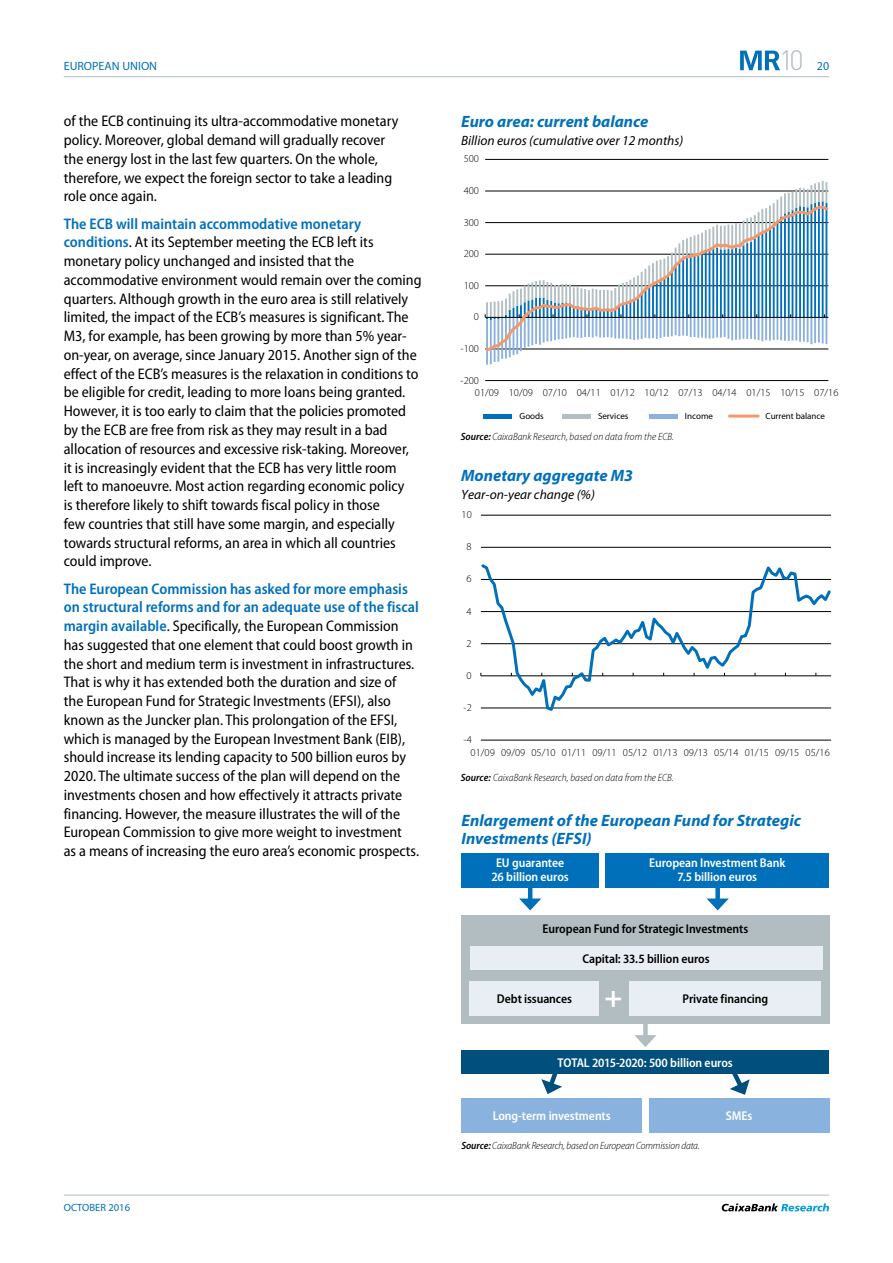
<style>
.page{position:relative;width:893px;height:1263px;background:#fff}
.page>*{position:absolute;margin:0;border:0;box-sizing:border-box;transform-origin:0 0}
.t1{font:700 semi-condensed 30px "Myriad Pro";color:#fff}
.t2{font:300 27.6px "DIN Pro";color:#b2bdc2}
.t3{font:italic 700 16.5px/18px "Myriad Pro";color:#0070ba}
.t4{font:italic 700 16.5px "Myriad Pro";color:#0070b9}
.t5{font:semi-condensed 15.3px/18.8px "Myriad Pro";color:#000}
.t6{font:italic 13.5px "Myriad Pro";color:#000}
.t7{font:600 semi-condensed 12.75px/14.2px "Myriad Pro";letter-spacing:-.005em;color:#fff;text-align:center}
.t8{font:600 semi-condensed 12.75px "Myriad Pro";letter-spacing:-.005em;color:#000}
.t9{font:12px "Myriad Pro";color:#0070ba}
.t10{font:300 10.5px "Myriad Pro";color:#000}
.t11{font:italic 300 semi-condensed 10.5px "Myriad Pro";color:#000}
.t12{font:10.5px "Myriad Pro";color:#0070ba}
.t13{font:9px "Myriad Pro";color:#000}
.s1{font-weight:600;color:#0070ba}
.s2{font-weight:600}
</style>
<div class="page">
<hr style="left:64px;top:76px;width:765px;height:1px;background:#b2bdc2">
<hr style="left:64px;top:1195px;width:765px;height:1px;background:#b2bdc2">
<svg style="left:722px;top:1203px;width:107px;height:8px"></svg>
<svg style="left:740px;top:51px;width:40px;height:19px"></svg>
<hr style="left:481px;top:740px;width:350px;height:1px;background:#000">
<hr style="left:481px;top:547px;width:350px;height:1px;background:#000">
<hr style="left:481px;top:515px;width:350px;height:1px;background:#000">
<svg style="left:481px;top:564px;width:351px;height:147px"></svg>
<hr style="left:485px;top:380px;width:343px;height:1px;background:#000">
<hr style="left:485px;top:191px;width:343px;height:1px;background:#000">
<hr style="left:485px;top:159px;width:343px;height:1px;background:#000">
<svg style="left:486px;top:181px;width:341px;height:20px"></svg>
<svg style="left:486px;top:201px;width:341px;height:164px"></svg>
<svg style="left:485px;top:204px;width:344px;height:149px"></svg>
<hr style="left:483px;top:414px;width:29px;height:4px;background:#0070b9">
<hr style="left:562px;top:414px;width:29px;height:4px;background:#b1bec2">
<hr style="left:649px;top:414px;width:29px;height:4px;background:#8bb2df">
<hr style="left:729px;top:415px;width:29px;height:3px;background:#f49869">
<hr style="left:528px;top:885px;width:4px;height:18px;background:#0070ba">
<svg style="left:519px;top:898px;width:22px;height:12px"></svg>
<div style="left:461px;top:853px;width:138px;height:34px;background:#0070ba"></div>
<div style="left:715px;top:885px;width:5px;height:18px;background:#0070ba"></div>
<svg style="left:707px;top:898px;width:22px;height:12px"></svg>
<div style="left:605px;top:853px;width:224px;height:34px;background:#0070ba"></div>
<div style="left:643px;top:1016px;width:5px;height:23px;background:#b2bdc2"></div>
<svg style="left:634px;top:1035px;width:23px;height:12px"></svg>
<div style="left:461px;top:915px;width:368px;height:109px;background:#b2bdc2"></div>
<div style="left:470px;top:946px;width:352px;height:23px;background:#e8eef3"></div>
<div style="left:470px;top:981px;width:129px;height:34px;background:#e8eef3"></div>
<div style="left:629px;top:981px;width:192px;height:34px;background:#e8eef3"></div>
<div style="left:461px;top:1098px;width:181px;height:34px;background:#8ab2df"></div>
<div style="left:649px;top:1098px;width:180px;height:34px;background:#8ab2df"></div>
<svg style="left:541px;top:1074px;width:21px;height:20px"></svg>
<svg style="left:730px;top:1074px;width:20px;height:21px"></svg>
<div style="left:461px;top:1051px;width:368px;height:23px;background:#004f7c"></div>
<h2 class="t2" style="left:779px;top:42px;width:26px">10</h2>
<p class="t9" style="left:64px;top:60px;width:95px">EUROPEAN UNION</p>
<p class="t9" style="left:817px;top:60px;width:14px">20</p>
<p class="t5" style="left:64px;top:112px;width:336px">of the ECB continuing its ultra-accommodative monetary policy. Moreover, global demand will gradually recover the energy lost in the last few quarters. On the whole, therefore, we expect the foreign sector to take a leading role once again.</p>
<p class="t5" style="left:64px;top:214px;width:359px"><span class="s1">The ECB will maintain accommodative monetary conditions</span>. At its September meeting the ECB left its monetary policy unchanged and insisted that the accommodative environment would remain over the coming quarters. Although growth in the euro area is still relatively limited, the impact of the ECB’s measures is significant. The M3, for example, has been growing by more than 5% year&shy;on-year, on average, since January 2015. Another sign of the effect of the ECB’s measures is the relaxation in conditions to be eligible for credit, leading to more loans being granted.<br>However, it is too early to claim that the policies promoted by the ECB are free from risk as they may result in a bad allocation of resources and excessive risk-taking. Moreover,<br>it is increasingly evident that the ECB has very little room<br>left to manoeuvre. Most action regarding economic policy<br>is therefore likely to shift towards fiscal policy in those<br>few countries that still have some margin, and especially towards structural reforms, an area in which all countries could improve.</p>
<p class="t5" style="left:64px;top:579px;width:357px"><span class="s1">The European Commission has asked for more emphasis on structural reforms and for an adequate use of the fiscal margin available</span>. Specifically, the European Commission has suggested that one element that could boost growth in the short and medium term is investment in infrastructures.<br>That is why it has extended both the duration and size of the European Fund for Strategic Investments (EFSI), also known as the Juncker plan. This prolongation of the EFSI, which is managed by the European Investment Bank (EIB), should increase its lending capacity to 500 billion euros by 2020. The ultimate success of the plan will depend on the investments chosen and how effectively it attracts private financing. However, the measure illustrates the will of the European Commission to give more weight to investment<br>as a means of increasing the euro area’s economic prospects.</p>
<p class="t12" style="left:64px;top:1202px;width:68px">OCTOBER 2016</p>
<p class="t4" style="left:461px;top:112px;width:189px">Euro area: current balance</p>
<p class="t6" style="left:461px;top:133px;width:224px">Billion euros (cumulative over 12 months)</p>
<p class="t10" style="left:464px;top:153px;width:17px">500</p>
<p class="t10" style="left:464px;top:185px;width:17px">400</p>
<p class="t10" style="left:464px;top:216px;width:17px">300</p>
<p class="t10" style="left:464px;top:248px;width:17px">200</p>
<p class="t10" style="left:464px;top:279px;width:17px">100</p>
<p class="t10" style="left:474px;top:311px;width:7px">0</p>
<p class="t10" style="left:461px;top:343px;width:20px">-100</p>
<p class="t10" style="left:461px;top:374px;width:20px">-200</p>
<p class="t10" style="left:475px;top:387px;width:365px">01/09 10/09 07/10 04/11 01/12 10/12 07/13 04/14 01/15 10/15 07/16</p>
<p class="t13" style="left:520px;top:411px;width:26px">Goods</p>
<p class="t13" style="left:598px;top:411px;width:32px">Services</p>
<p class="t13" style="left:685px;top:411px;width:30px">Income</p>
<p class="t13" style="left:765px;top:411px;width:61px">Current balance</p>
<p class="t11" style="left:461px;top:431px;width:215px"><span class="s2">Source:</span> CaixaBank Research, based on data from the ECB.</p>
<p class="t3" style="left:461px;top:466px;width:174px">Monetary aggregate M3</p>
<p class="t6" style="left:461px;top:487px;width:135px">Year-on-year change (%)</p>
<p class="t10" style="left:462px;top:509px;width:12px">10</p>
<p class="t10" style="left:467px;top:541px;width:7px">8</p>
<p class="t10" style="left:467px;top:573px;width:7px">6</p>
<p class="t10" style="left:467px;top:605px;width:7px">4</p>
<p class="t10" style="left:467px;top:637px;width:7px">2</p>
<p class="t10" style="left:467px;top:669px;width:7px">0</p>
<p class="t10" style="left:464px;top:702px;width:10px">-2</p>
<p class="t10" style="left:464px;top:734px;width:10px">-4</p>
<p class="t10" style="left:471px;top:746px;width:361px">01/09 09/09 05/10 01/11 09/11 05/12 01/13 09/13 05/14 01/15 09/15 05/16</p>
<p class="t11" style="left:461px;top:772px;width:214px"><span class="s2">Source:</span> CaixaBank Research, based on data from the ECB.</p>
<p class="t3" style="left:461px;top:811px;width:341px">Enlargement of the European Fund for Strategic<br>Investments (EFSI)</p>
<p class="t7" style="left:491px;top:855px;width:79px">EU guarantee<br>26 billion euros</p>
<p class="t7" style="left:649px;top:855px;width:138px">European Investment Bank<br>7.5 billion euros</p>
<p class="t8" style="left:543px;top:922px;width:207px">European Fund for Strategic Investments</p>
<p class="t8" style="left:582px;top:951px;width:129px">Capital: 33.5 billion euros</p>
<p class="t8" style="left:497px;top:992px;width:76px">Debt issuances</p>
<h1 class="t1" style="left:604px;top:980px;width:19px">+</h1>
<p class="t8" style="left:683px;top:992px;width:87px">Private financing</p>
<p class="t7" style="left:558px;top:1056px;width:177px">TOTAL 2015-2020: 500 billion euros</p>
<p class="t7" style="left:493px;top:1109px;width:120px">Long-term investments</p>
<p class="t7" style="left:726px;top:1109px;width:28px">SMEs</p>
<p class="t11" style="left:461px;top:1139px;width:240px"><span class="s2">Source:</span> CaixaBank Research, based on European Commission data.</p>
</div>
